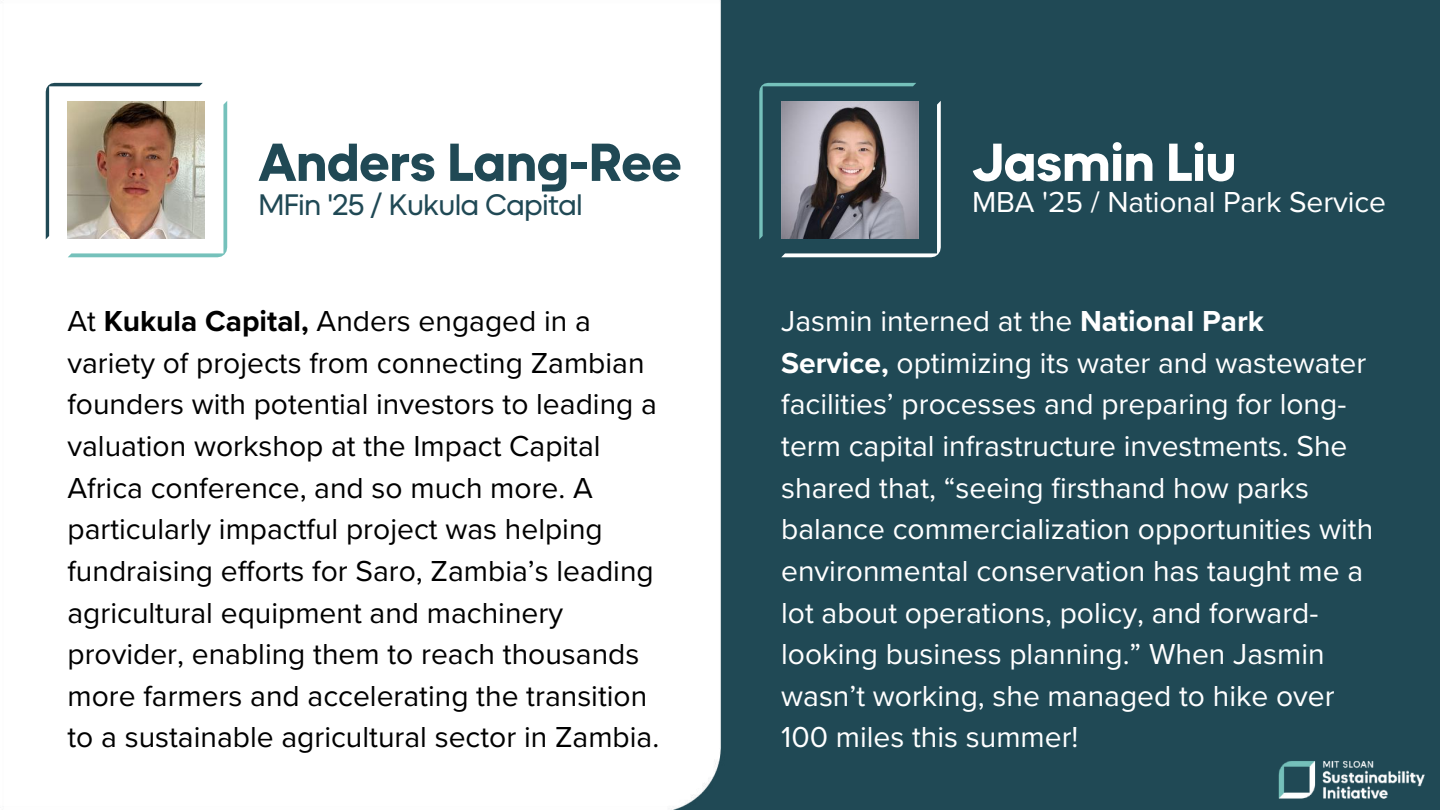
<style>
.page{position:relative;width:1440px;height:810px;background:#204955}
.page>*{position:absolute;margin:0;border:0;box-sizing:border-box;transform-origin:0 0}
.t1{font:700 54px "Duplet Open";color:#204955}
.t2{font:700 54px "Duplet Open";color:#fff}
.t3{font:30px/41.7px "Proxima Nova";color:#fff}
.t4{font:30px/41.7px "Proxima Nova";color:#000}
.t5{font:30px "Duplet Open";color:#204955}
.s1{font-weight:700}
</style>
<div class="page">
<div style="left:0;top:0;width:721px;height:810px;background:#fff"></div>
<svg style="left:46px;top:83px;width:181px;height:174px"></svg>
<img style="left:68px;top:101px;width:137px;height:137px">
<svg style="left:759px;top:83px;width:182px;height:174px"></svg>
<img style="left:781px;top:101px;width:137px;height:137px">
<img style="left:1278px;top:761px;width:147px;height:38px">
<h1 class="t1" style="left:259px;top:129px;width:424px">Anders Lang-Ree</h1>
<p class="t5" style="left:259px;top:186px;width:325px">MFin '25 / Kukula Capital</p>
<p class="t4" style="left:68px;top:301px;width:593px">At <span class="s1">Kukula Capital,</span> Anders engaged in a variety of projects from connecting Zambian founders with potential investors to leading a valuation workshop at the Impact Capital Africa conference, and so much more. A particularly impactful project was helping fundraising efforts for Saro, Zambia’s leading agricultural equipment and machinery provider, enabling them to reach thousands more farmers and accelerating the transition to a sustainable agricultural sector in Zambia.</p>
<h1 class="t2" style="left:972px;top:129px;width:266px">Jasmin Liu</h1>
<p class="t3" style="left:972px;top:182px;width:416px">MBA '25 / National Park Service</p>
<p class="t3" style="left:781px;top:301px;width:594px">Jasmin interned at the <span class="s1">National Park Service,</span> optimizing its water and wastewater facilities’ processes and preparing for long&shy;term capital infrastructure investments. She shared that, “seeing firsthand how parks balance commercialization opportunities with environmental conservation has taught me a lot about operations, policy, and forward&shy;looking business planning.” When Jasmin wasn’t working, she managed to hike over 100 miles this summer!</p>
</div>
